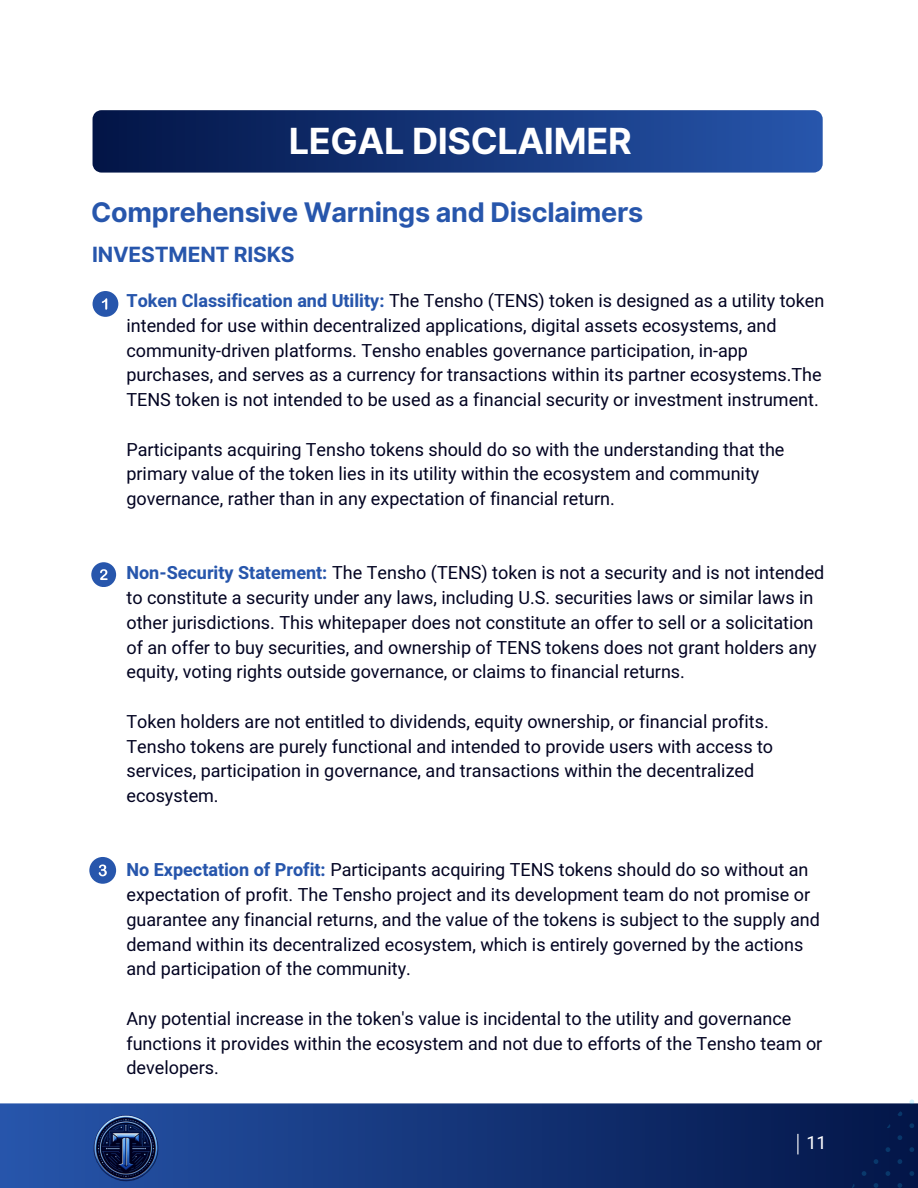
<style>
.page{position:relative;width:918px;height:1188px;background:#fff}
.page>*{position:absolute;margin:0;border:0;box-sizing:border-box;transform-origin:0 0}
.t1{font:700 36px "Inter";letter-spacing:-.01em;color:#fff}
.t2{font:700 27px "Inter";letter-spacing:-.01em;color:#2756ac}
.t3{font:700 21px "Inter";letter-spacing:-.01em;color:#2756ac}
.t4{font:18px/24.8px "Heebo";color:#020321}
.t5{font:18px "Heebo";color:#fff}
.s1{font-weight:700;color:#2756ac}
</style>
<div class="page">
<svg style="left:0;top:1103px;width:827px;height:85px;background:#16387c"></svg>
<img style="left:91px;top:1111px;width:70px;height:72px">
<svg style="left:797px;top:1134px;width:1px;height:20px"></svg>
<svg style="left:827px;top:1099px;width:91px;height:89px;background:#112456"></svg>
<div style="left:93px;top:291px;width:25px;height:26px;background:#2756ac;border-radius:50%"></div>
<svg style="left:102px;top:298px;width:5px;height:12px"></svg>
<div style="left:91px;top:562px;width:25px;height:25px;background:#2756ac;border-radius:50%"></div>
<svg style="left:100px;top:569px;width:8px;height:11px"></svg>
<svg style="left:93px;top:110px;width:730px;height:63px;background:#17377a"></svg>
<div style="left:89px;top:857px;width:27px;height:27px;background:#2756ac;border-radius:50%"></div>
<svg style="left:99px;top:865px;width:8px;height:11px"></svg>
<p class="t1" style="left:289px;top:120px;width:344px">LEGAL DISCLAIMER</p>
<h3 class="t2" style="left:91px;top:196px;width:554px">Comprehensive Warnings and Disclaimers</h3>
<p class="t3" style="left:92px;top:242px;width:204px">INVESTMENT RISKS</p>
<p class="t4" style="left:126px;top:289px;width:699px"><span class="s1">Token Classification and Utility:</span> The Tensho (TENS) token is designed as a utility token intended for use within decentralized applications, digital assets ecosystems, and community-driven platforms. Tensho enables governance participation, in-app purchases, and serves as a currency for transactions within its partner ecosystems.The TENS token is not intended to be used as a financial security or investment instrument.</p>
<p class="t4" style="left:126px;top:438px;width:660px">Participants acquiring Tensho tokens should do so with the understanding that the primary value of the token lies in its utility within the ecosystem and community governance, rather than in any expectation of financial return.</p>
<p class="t4" style="left:126px;top:561px;width:699px"><span class="s1">Non-Security Statement:</span> The Tensho (TENS) token is not a security and is not intended to constitute a security under any laws, including U.S. securities laws or similar laws in other jurisdictions. This whitepaper does not constitute an offer to sell or a solicitation of an offer to buy securities, and ownership of TENS tokens does not grant holders any equity, voting rights outside governance, or claims to financial returns.</p>
<p class="t4" style="left:126px;top:710px;width:648px">Token holders are not entitled to dividends, equity ownership, or financial profits.<br>Tensho tokens are purely functional and intended to provide users with access to services, participation in governance, and transactions within the decentralized ecosystem.</p>
<p class="t4" style="left:126px;top:858px;width:695px"><span class="s1">No Expectation of Profit:</span> Participants acquiring TENS tokens should do so without an expectation of profit. The Tensho project and its development team do not promise or guarantee any financial returns, and the value of the tokens is subject to the supply and demand within its decentralized ecosystem, which is entirely governed by the actions and participation of the community.</p>
<p class="t4" style="left:126px;top:1007px;width:697px">Any potential increase in the token's value is incidental to the utility and governance functions it provides within the ecosystem and not due to efforts of the Tensho team or developers.</p>
<h2 class="t5" style="left:806px;top:1131px;width:22px">11</h2>
</div>
